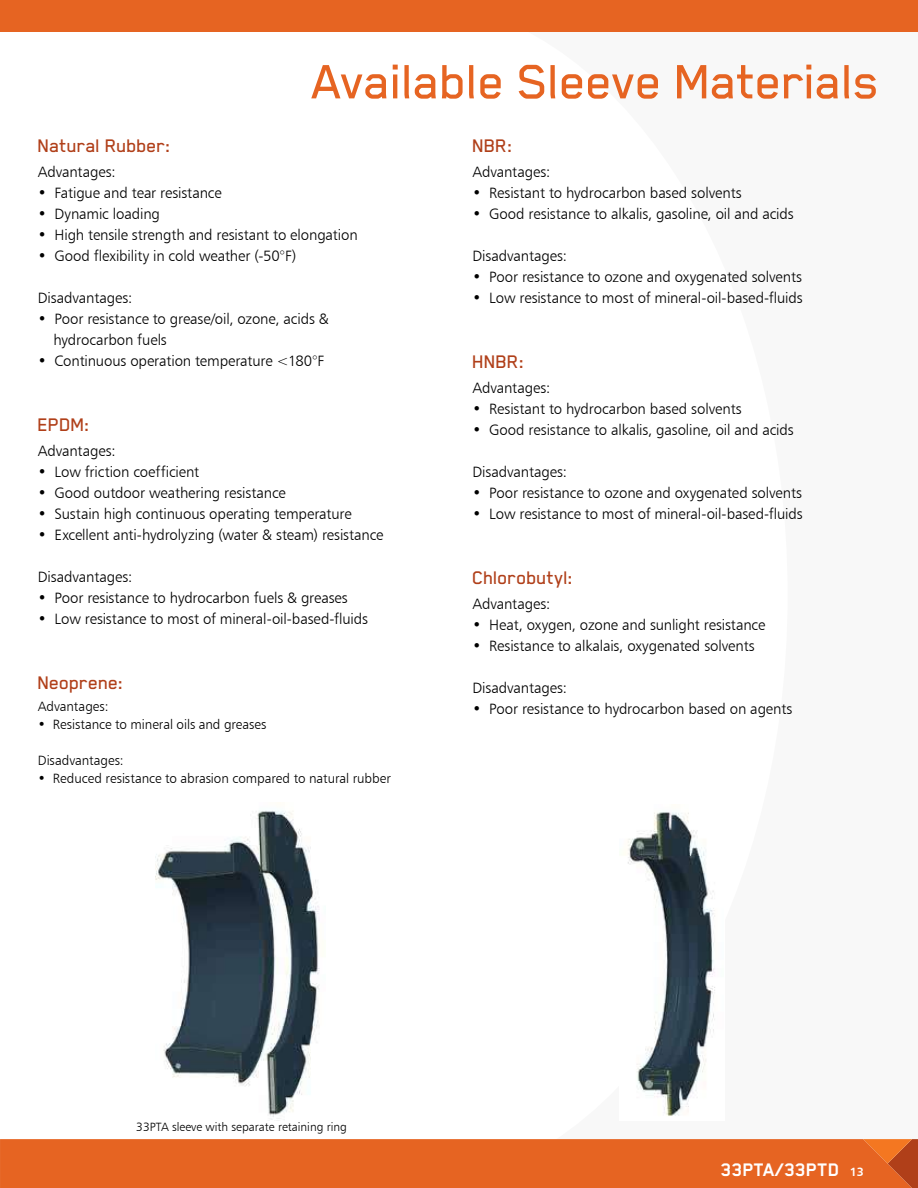
<style>
.page{position:relative;width:918px;height:1188px;background:#fff}
.page>*{position:absolute;margin:0;border:0;box-sizing:border-box;transform-origin:0 0}
.t1{font:500 55.5px "Blender Pro";letter-spacing:-.01em;color:#e66422}
.t2{font:500 21px "Blender Pro";letter-spacing:-.01em;color:#b03f19}
.t3{font:700 21px "Blender Pro";color:#fff}
.t4{font:15px/21px "Humanist 777 BT Light B";letter-spacing:-.01em;color:#000}
.t5{font:13.5px "Humanist 777 BT Light B";letter-spacing:-.005em;color:#000}
.t6{font:12px "Humanist 777 BT Light B";color:#000}
.s1{font-family:"Humanist 777 BT Bold B";font-weight:400;font-size:12px}
</style>
<div class="page">
<div style="left:0;top:1139px;width:918px;height:49px;background:#e66422"></div>
<div style="left:0;top:0;width:918px;height:32px;background:#e66422"></div>
<img style="left:623px;top:812px;width:92px;height:304px">
<img style="left:155px;top:810px;width:165px;height:310px">
<h1 class="t1" style="left:312px;top:52px;width:570px">Available Sleeve Materials</h1>
<h2 class="t2" style="left:38px;top:134px;width:135px">Natural Rubber:</h2>
<p class="t4" style="left:38px;top:161px;width:79px">Advantages:</p>
<p class="t4" style="left:38px;top:182px;width:185px">• Fatigue and tear resistance</p>
<p class="t4" style="left:38px;top:203px;width:124px">• Dynamic loading</p>
<p class="t4" style="left:38px;top:224px;width:321px">• High tensile strength and resistant to elongation</p>
<p class="t4" style="left:38px;top:245px;width:260px">• Good flexibility in cold weather (-50°F)</p>
<p class="t4" style="left:38px;top:287px;width:96px">Disadvantages:</p>
<p class="t4" style="left:53px;top:308px;width:277px;text-indent:-16px">• Poor resistance to grease/oil, ozone, acids &amp; hydrocarbon fuels</p>
<p class="t4" style="left:38px;top:350px;width:288px">• Continuous operation temperature &lt;180°F</p>
<h2 class="t2" style="left:38px;top:413px;width:54px">EPDM:</h2>
<p class="t4" style="left:38px;top:440px;width:79px">Advantages:</p>
<p class="t4" style="left:38px;top:461px;width:163px">• Low friction coefficient</p>
<p class="t4" style="left:38px;top:482px;width:250px">• Good outdoor weathering resistance</p>
<p class="t4" style="left:38px;top:503px;width:315px">• Sustain high continuous operating temperature</p>
<p class="t4" style="left:38px;top:524px;width:347px">• Excellent anti-hydrolyzing (water &amp; steam) resistance</p>
<p class="t4" style="left:38px;top:566px;width:96px">Disadvantages:</p>
<p class="t4" style="left:38px;top:587px;width:312px">• Poor resistance to hydrocarbon fuels &amp; greases</p>
<p class="t4" style="left:38px;top:608px;width:332px">• Low resistance to most of mineral-oil-based-fluids</p>
<h2 class="t2" style="left:38px;top:671px;width:88px">Neoprene:</h2>
<p class="t5" style="left:38px;top:698px;width:72px">Advantages:</p>
<p class="t5" style="left:38px;top:716px;width:230px">• Resistance to mineral oils and greases</p>
<p class="t5" style="left:38px;top:752px;width:87px">Disadvantages:</p>
<p class="t5" style="left:38px;top:770px;width:355px">• Reduced resistance to abrasion compared to natural rubber</p>
<h2 class="t2" style="left:472px;top:134px;width:42px">NBR:</h2>
<p class="t4" style="left:472px;top:161px;width:79px">Advantages:</p>
<p class="t4" style="left:472px;top:182px;width:271px">• Resistant to hydrocarbon based solvents</p>
<p class="t4" style="left:472px;top:203px;width:323px">• Good resistance to alkalis, gasoline, oil and acids</p>
<p class="t4" style="left:472px;top:245px;width:96px">Disadvantages:</p>
<p class="t4" style="left:472px;top:266px;width:331px">• Poor resistance to ozone and oxygenated solvents</p>
<p class="t4" style="left:472px;top:287px;width:332px">• Low resistance to most of mineral-oil-based-fluids</p>
<h2 class="t2" style="left:472px;top:350px;width:54px">HNBR:</h2>
<p class="t4" style="left:472px;top:377px;width:79px">Advantages:</p>
<p class="t4" style="left:472px;top:398px;width:271px">• Resistant to hydrocarbon based solvents</p>
<p class="t4" style="left:472px;top:419px;width:323px">• Good resistance to alkalis, gasoline, oil and acids</p>
<p class="t4" style="left:472px;top:461px;width:96px">Disadvantages:</p>
<p class="t4" style="left:472px;top:482px;width:331px">• Poor resistance to ozone and oxygenated solvents</p>
<p class="t4" style="left:472px;top:503px;width:332px">• Low resistance to most of mineral-oil-based-fluids</p>
<h2 class="t2" style="left:472px;top:566px;width:103px">Chlorobutyl:</h2>
<p class="t4" style="left:472px;top:593px;width:79px">Advantages:</p>
<p class="t4" style="left:472px;top:614px;width:294px">• Heat, oxygen, ozone and sunlight resistance</p>
<p class="t4" style="left:472px;top:635px;width:284px">• Resistance to alkalais, oxygenated solvents</p>
<p class="t4" style="left:472px;top:677px;width:96px">Disadvantages:</p>
<p class="t4" style="left:472px;top:698px;width:321px">• Poor resistance to hydrocarbon based on agents</p>
<p class="t6" style="left:136px;top:1119px;width:212px">33PTA sleeve with separate retaining ring</p>
<h2 class="t3" style="left:721px;top:1158px;width:145px">33PTA/33PTD <span class="s1">13</span></h2>
</div>
